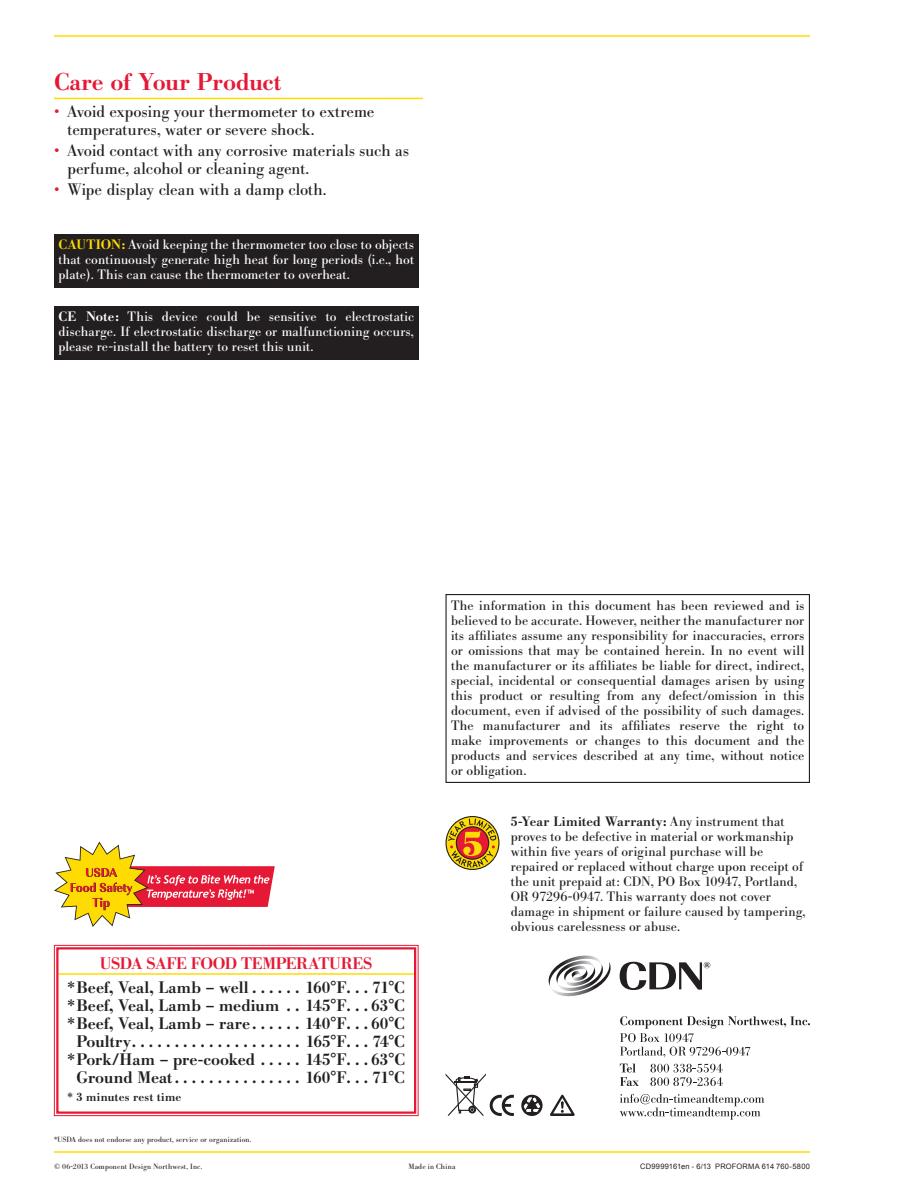
<style>
.page{position:relative;width:918px;height:1188px;background:#fff}
.page>*{position:absolute;margin:0;border:0;box-sizing:border-box;transform-origin:0 0}
.t1{font:500 24px "Bodoni BE";color:#e51836}
.t2{font:500 16.5px "Bodoni BE";letter-spacing:.005em;color:#231f20}
.t3{font:16.5px/18px "Bodoni BE";color:#231f20}
.t4{font:500 16.5px "Bodoni BE";letter-spacing:-.025em;color:#e51836}
.t5{font:13.5px/15px "Bodoni BE";letter-spacing:.01em;color:#231f20;text-align:justify}
.t6{font:13.5px/15px "Bodoni BE";letter-spacing:.015em;color:#fff;text-align:justify}
.t7{font:500 12px "Bodoni BE";letter-spacing:.02em;color:#231f20}
.t8{font:7.5px "Bodoni BE";letter-spacing:.02em;color:#231f20}
.t9{font:7.5px "Arial";letter-spacing:.025em;color:#231f20}
.s1{color:#e51836}
.s2{font-weight:500;color:#ffdc01}
.s3{font-weight:500}
</style>
<div class="page">
<hr style="left:54px;top:35px;width:756px;height:2px;background:#ffdc01">
<hr style="left:54px;top:1151px;width:756px;height:2px;background:#ffdc01">
<hr style="left:54px;top:98px;width:369px;height:1px;background:#ffdc01">
<div style="left:446px;top:594px;width:364px;height:189px;border:1px solid #231f20"></div>
<svg style="left:446px;top:816px;width:54px;height:54px"></svg>
<svg style="left:54px;top:842px;width:221px;height:85px"></svg>
<svg style="left:54px;top:945px;width:365px;height:171px"></svg>
<div style="left:56px;top:947px;width:360px;height:167px;border:2px solid #e51836"></div>
<svg style="left:548px;top:956px;width:63px;height:41px"></svg>
<svg style="left:620px;top:962px;width:90px;height:28px"></svg>
<svg style="left:620px;top:1016px;width:190px;height:41px"></svg>
<svg style="left:620px;top:1064px;width:19px;height:22px"></svg>
<svg style="left:650px;top:1064px;width:73px;height:22px"></svg>
<svg style="left:620px;top:1094px;width:144px;height:26px"></svg>
<svg style="left:521px;top:1095px;width:22px;height:21px"></svg>
<svg style="left:523px;top:1097px;width:18px;height:17px"></svg>
<svg style="left:446px;top:1073px;width:68px;height:43px"></svg>
<svg style="left:550px;top:1095px;width:25px;height:21px"></svg>
<div style="left:54px;top:234px;width:364px;height:54px;background:#231f20"></div>
<div style="left:54px;top:306px;width:364px;height:54px;background:#231f20"></div>
<h1 class="t1" style="left:54px;top:68px;width:229px">Care of Your Product</h1>
<p class="t3" style="left:67px;top:103px;width:309px;text-indent:-13px"><span class="s1">•</span> Avoid exposing your thermometer to extreme temperatures, water or severe shock.</p>
<p class="t3" style="left:67px;top:142px;width:343px;text-indent:-13px"><span class="s1">•</span> Avoid contact with any corrosive materials such as perfume, alcohol or cleaning agent.</p>
<p class="t3" style="left:54px;top:181px;width:274px"><span class="s1">•</span> Wipe display clean with a damp cloth.</p>
<p class="t6" style="left:58px;top:237px;width:357px"><span class="s2">CAUTION:</span> Avoid keeping the thermometer too close to objects that continuously generate high heat for long periods (i.e., hot plate). This can cause the thermometer to overheat.</p>
<p class="t6" style="left:58px;top:309px;width:357px"><span class="s3">CE Note:</span> This device could be sensitive to electrostatic discharge. If electrostatic discharge or malfunctioning occurs, please re-install the battery to reset this unit.</p>
<p class="t4" style="left:100px;top:954px;width:274px">USDA SAFE FOOD TEMPERATURES</p>
<p class="t2" style="left:67px;top:978px;width:190px">*Beef, Veal, Lamb – well ......</p>
<p class="t2" style="left:305px;top:978px;width:47px">160°F ..</p>
<p class="t2" style="left:372px;top:978px;width:34px">71°C</p>
<p class="t2" style="left:67px;top:996px;width:217px">*Beef, Veal, Lamb – medium ...</p>
<p class="t2" style="left:305px;top:996px;width:101px">145°F .. 63°C</p>
<p class="t2" style="left:67px;top:1014px;width:190px">*Beef, Veal, Lamb – rare ......</p>
<p class="t2" style="left:305px;top:1014px;width:101px">140°F .. 60°C</p>
<p class="t2" style="left:76px;top:1032px;width:61px">Poultry ....................</p>
<p class="t2" style="left:306px;top:1032px;width:47px">165°F ..</p>
<p class="t2" style="left:372px;top:1032px;width:34px">74°C</p>
<p class="t2" style="left:68px;top:1050px;width:193px">*Pork/Ham – pre-cooked ......</p>
<p class="t2" style="left:305px;top:1050px;width:101px">145°F .. 63°C</p>
<p class="t2" style="left:76px;top:1068px;width:104px">Ground Meat ...............</p>
<p class="t2" style="left:305px;top:1068px;width:47px">160°F ..</p>
<p class="t2" style="left:372px;top:1068px;width:34px">71°C</p>
<p class="t7" style="left:68px;top:1090px;width:115px">* 3 minutes rest time</p>
<p class="t8" style="left:54px;top:1135px;width:199px">*USDA does not endorse any product, service or organization.</p>
<p class="t5" style="left:451px;top:598px;width:355px">The information in this document has been reviewed and is believed to be accurate. However, neither the manufacturer nor its affiliates assume any responsibility for inaccuracies, errors or omissions that may be contained herein. In no event will the manufacturer or its affiliates be liable for direct, indirect, special, incidental or consequential damages arisen by using this product or resulting from any defect/omission in this document, even if advised of the possibility of such damages.<br>The manufacturer and its affiliates reserve the right to make improvements or changes to this document and the products and services described at any time, without notice or obligation.</p>
<p class="t5" style="left:511px;top:815px;width:296px;text-align:left"><span class="s3">5-Year Limited Warranty:</span> Any instrument that proves to be defective in material or workmanship within five years of original purchase will be repaired or replaced without charge upon receipt of the unit prepaid at: CDN, PO Box 10947, Portland, OR 97296-0947. This warranty does not cover damage in shipment or failure caused by tampering, obvious carelessness or abuse.</p>
<p class="t8" style="left:54px;top:1162px;width:150px">© 06-2013 Component Design Northwest, Inc.</p>
<p class="t8" style="left:408px;top:1162px;width:49px">Made in China</p>
<p class="t9" style="left:640px;top:1161px;width:171px">CD9999161en - 6/13 PROFORMA 614 760-5800</p>
</div>
